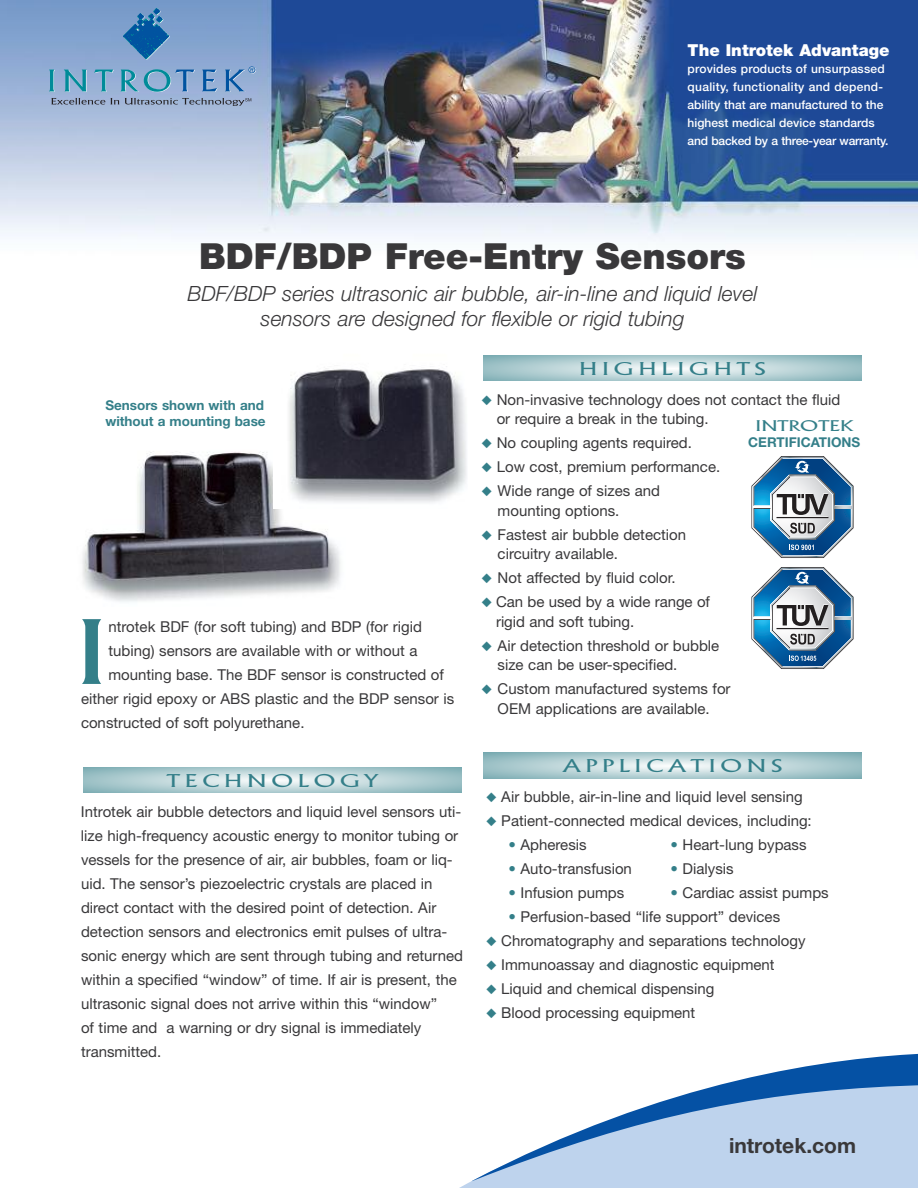
<style>
.page{position:relative;width:918px;height:1188px;background:#fff}
.page>*{position:absolute;margin:0;border:0;box-sizing:border-box;transform-origin:0 0}
.t1{font:300 90px "Alberta Wide";color:#347f89}
.t2{font:900 36px "Helvetica Neue";color:#39383a}
.t3{font:italic 300 21px/25.2px "Helvetica Neue";color:#39383a;text-align:center}
.t4{font:700 21px "Helvetica Neue";color:#39383a}
.t5{font:300 18px "Alberta Wide";letter-spacing:.265em;color:#347f89}
.t6{font:900 16.5px "Helvetica Neue";color:#fff}
.t7{font:15px/24px "Helvetica Neue";color:#39383a}
.t8{font:300 15px "Alberta Wide";color:#347f89}
.t9{font:700 13.5px/16.2px "Helvetica Neue";color:#347f89}
.t10{font:500 12px/18px "Helvetica Neue";color:#fff}
.s1{color:#347f89}
</style>
<div class="page">
<div style="left:459px;top:1181px;width:459px;height:7px;background:#bed3ed"></div>
<svg style="left:472px;top:1053px;width:446px;height:128px;fill:#bed3ed"></svg>
<img style="left:0;top:0;width:918px;height:242px">
<img style="left:82px;top:452px;width:259px;height:150px">
<img style="left:274px;top:366px;width:193px;height:143px">
<svg style="left:484px;top:753px;width:378px;height:25px;background:#b6d1d4"></svg>
<svg style="left:484px;top:355px;width:378px;height:26px;background:#b5d0d4"></svg>
<svg style="left:83px;top:767px;width:378px;height:26px;background:#b5d0d4"></svg>
<svg style="left:123px;top:8px;width:46px;height:51px;background:#447fb7"></svg>
<svg style="left:49px;top:70px;width:6px;height:22px"></svg>
<svg style="left:64px;top:70px;width:23px;height:22px"></svg>
<svg style="left:94px;top:70px;width:20px;height:22px"></svg>
<svg style="left:121px;top:69px;width:74px;height:23px;background:#71a5c6"></svg>
<svg style="left:202px;top:70px;width:16px;height:22px"></svg>
<svg style="left:225px;top:66px;width:31px;height:26px"></svg>
<svg style="left:51px;top:98px;width:68px;height:7px"></svg>
<svg style="left:125px;top:98px;width:126px;height:8px"></svg>
<svg style="left:752px;top:456px;width:102px;height:102px"></svg>
<svg style="left:752px;top:567px;width:102px;height:102px"></svg>
<p class="t6" style="left:688px;top:44px;width:203px">The Introtek Advantage</p>
<p class="t10" style="left:688px;top:60px;width:202px">provides products of unsurpassed quality, functionality and depend&shy;ability that are manufactured to the highest medical device standards and backed by a three-year warranty.</p>
<h2 class="t2" style="left:199px;top:243px;width:548px">BDF/BDP Free-Entry Sensors</h2>
<h3 class="t3" style="left:188px;top:283px;width:571px">BDF/BDP series ultrasonic air bubble, air-in-line and liquid level sensors are designed for flexible or rigid tubing</h3>
<p class="t9" style="left:105px;top:398px;width:162px">Sensors shown with and without a mounting base</p>
<h1 class="t1" style="left:74px;top:601px;width:36px">I</h1>
<p class="t7" style="left:109px;top:616px;width:315px">ntrotek BDF (for soft tubing) and BDP (for rigid</p>
<p class="t7" style="left:109px;top:640px;width:311px">tubing) sensors are available with or without a</p>
<p class="t7" style="left:109px;top:664px;width:337px">mounting base. The BDF sensor is constructed of</p>
<p class="t7" style="left:81px;top:688px;width:375px">either rigid epoxy or ABS plastic and the BDP sensor is</p>
<p class="t7" style="left:81px;top:712px;width:225px">constructed of soft polyurethane.</p>
<p class="t5" style="left:167px;top:770px;width:212px">TECHNOLOGY</p>
<p class="t7" style="left:81px;top:801px;width:384px">Introtek air bubble detectors and liquid level sensors uti&shy;lize high-frequency acoustic energy to monitor tubing or vessels for the presence of air, air bubbles, foam or liq&shy;uid. The sensor’s piezoelectric crystals are placed in direct contact with the desired point of detection. Air detection sensors and electronics emit pulses of ultra&shy;sonic energy which are sent through tubing and returned within a specified “window” of time. If air is present, the ultrasonic signal does not arrive within this “window”<br>of time and a warning or dry signal is immediately transmitted.</p>
<p class="t5" style="left:579px;top:358px;width:188px">HIGHLIGHTS</p>
<p class="t7" style="left:497px;top:391px;width:345px;line-height:19.5px;text-indent:-15px"><span class="s1">◆</span> Non-invasive technology does not contact the fluid or require a break in the tubing.</p>
<p class="t7" style="left:482px;top:433px;width:212px"><span class="s1">◆</span> No coupling agents required.</p>
<p class="t7" style="left:482px;top:457px;width:240px"><span class="s1">◆</span> Low cost, premium performance.</p>
<p class="t7" style="left:498px;top:483px;width:164px;line-height:19.5px;text-indent:-16px"><span class="s1">◆</span> Wide range of sizes and mounting options.</p>
<p class="t7" style="left:498px;top:526px;width:190px;line-height:19.5px;text-indent:-16px"><span class="s1">◆</span> Fastest air bubble detection circuitry available.</p>
<p class="t7" style="left:482px;top:568px;width:196px"><span class="s1">◆</span> Not affected by fluid color.</p>
<p class="t7" style="left:496px;top:594px;width:215px;line-height:19.5px;text-indent:-15px"><span class="s1">◆</span> Can be used by a wide range of rigid and soft tubing.</p>
<p class="t7" style="left:498px;top:637px;width:223px;line-height:19.5px;text-indent:-16px"><span class="s1">◆</span> Air detection threshold or bubble size can be user-specified.</p>
<p class="t7" style="left:482px;top:681px;width:251px;line-height:19.5px;text-align:center"><span class="s1">◆</span> Custom manufactured systems for<br>OEM applications are available.</p>
<p class="t8" style="left:756px;top:417px;width:99px">INTROTEK</p>
<p class="t9" style="left:748px;top:435px;width:113px">CERTIFICATIONS</p>
<p class="t5" style="left:563px;top:756px;width:221px">APPLICATIONS</p>
<p class="t7" style="left:486px;top:786px;width:318px"><span class="s1">◆</span> Air bubble, air-in-line and liquid level sensing</p>
<p class="t7" style="left:486px;top:810px;width:327px"><span class="s1">◆</span> Patient-connected medical devices, including:</p>
<p class="t7" style="left:508px;top:834px;width:80px"><span class="s1">•</span> Apheresis</p>
<p class="t7" style="left:670px;top:834px;width:138px"><span class="s1">•</span> Heart-lung bypass</p>
<p class="t7" style="left:508px;top:858px;width:125px"><span class="s1">•</span> Auto-transfusion</p>
<p class="t7" style="left:670px;top:858px;width:65px"><span class="s1">•</span> Dialysis</p>
<p class="t7" style="left:508px;top:882px;width:117px"><span class="s1">•</span> Infusion pumps</p>
<p class="t7" style="left:670px;top:882px;width:160px"><span class="s1">•</span> Cardiac assist pumps</p>
<p class="t7" style="left:508px;top:906px;width:273px"><span class="s1">•</span> Perfusion-based “life support” devices</p>
<p class="t7" style="left:486px;top:930px;width:321px"><span class="s1">◆</span> Chromatography and separations technology</p>
<p class="t7" style="left:486px;top:954px;width:290px"><span class="s1">◆</span> Immunoassay and diagnostic equipment</p>
<p class="t7" style="left:486px;top:978px;width:230px"><span class="s1">◆</span> Liquid and chemical dispensing</p>
<p class="t7" style="left:486px;top:1002px;width:211px"><span class="s1">◆</span> Blood processing equipment</p>
<h3 class="t4" style="left:729px;top:1138px;width:129px">introtek.com</h3>
</div>
